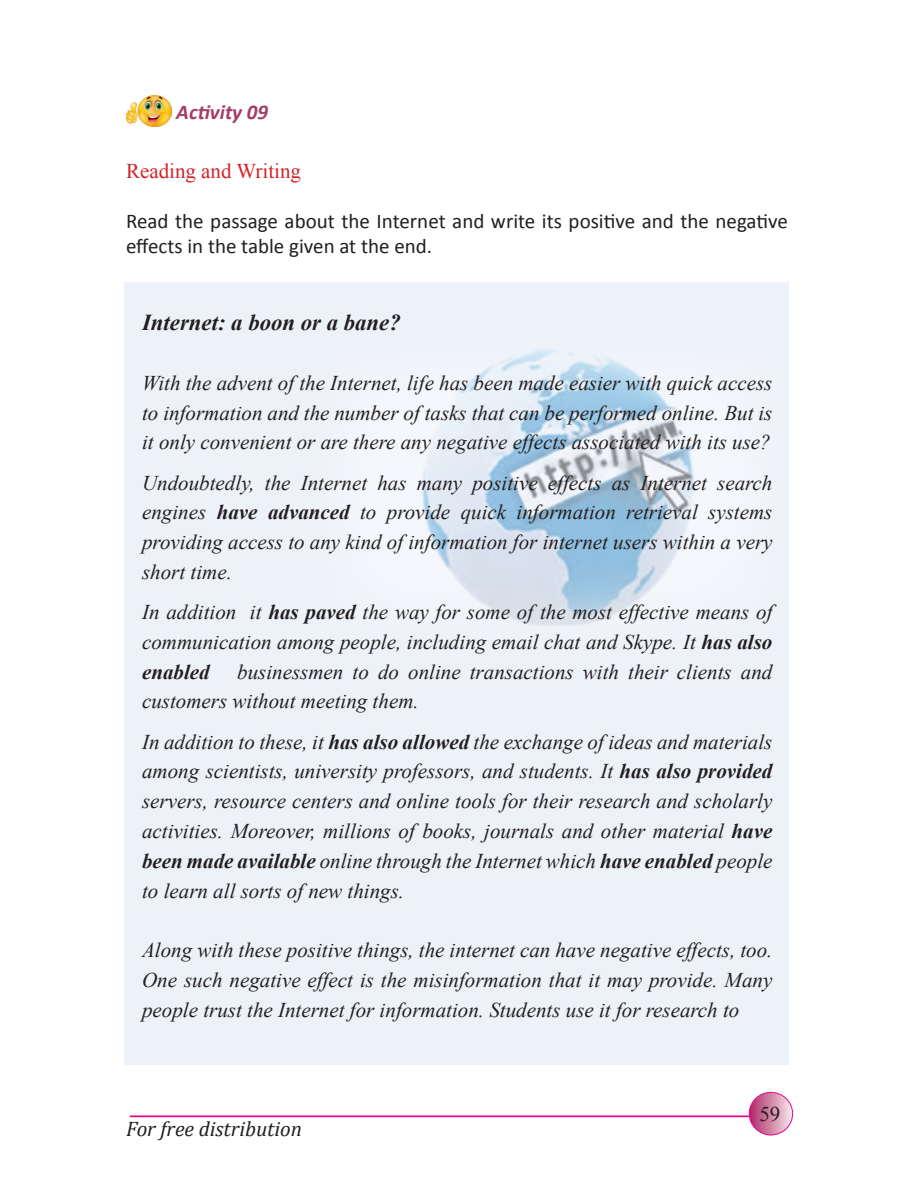
<style>
.page{position:relative;width:914px;height:1197px;background:#fff}
.page>*{position:absolute;margin:0;border:0;box-sizing:border-box;transform-origin:0 0}
.t1{font:italic 700 22.75px "Times New Roman";color:#231f20}
.t2{font:italic 21px/29.8px "Times New Roman";color:#231f20;text-align:justify}
.t3{font:21px/25.2px "Calibri";color:#231f20}
.t4{font:italic 21px "Cambria";color:#231f20}
.t5{font:21px "Times New Roman";color:#d1232a}
.t6{font:italic 700 21px "Calibri";color:#a53d6a}
.t7{font:21px "Times New Roman";color:#231f20}
.s1{font-weight:700}
</style>
<div class="page">
<hr style="left:130px;top:1115px;width:618px;height:2px;background:#ed028c">
<svg style="left:749px;top:1092px;width:43px;height:43px"></svg>
<div style="left:748px;top:1092px;width:45px;height:43px;border:1px solid #ed028c;border-radius:50%"></div>
<img style="left:126px;top:95px;width:45px;height:32px">
<div style="left:124px;top:283px;width:664px;height:782px;background:#edf2f9"></div>
<img style="left:422px;top:339px;width:367px;height:303px">
<p class="t6" style="left:176px;top:99px;width:93px">Activity 09</p>
<p class="t5" style="left:126px;top:156px;width:176px">Reading and Writing</p>
<p class="t3" style="left:126px;top:209px;width:663px">Read the passage about the Internet and write its positive and the negative effects in the table given at the end.</p>
<p class="t1" style="left:142px;top:307px;width:260px">Internet: a boon or a bane?</p>
<p class="t2" style="left:142px;top:368px;width:632px">With the advent of the Internet, life has been made easier with quick access to information and the number of tasks that can be performed online. But is it only convenient or are there any negative effects associated with its use?</p>
<p class="t2" style="left:142px;top:467px;width:632px">Undoubtedly, the Internet has many positive effects as Internet search engines <span class="s1">have advanced</span> to provide quick information retrieval systems providing access to any kind of information for internet users within a very short time.</p>
<p class="t2" style="left:142px;top:597px;width:632px">In addition it <span class="s1">has paved</span> the way for some of the most effective means of communication among people, including email chat and Skype. It <span class="s1">has also enabled</span></p>
<p class="t2" style="left:142px;top:656px;width:632px;text-indent:95px">businessmen to do online transactions with their clients and customers without meeting them.</p>
<p class="t2" style="left:142px;top:726px;width:632px">In addition to these, it <span class="s1">has also allowed</span> the exchange of ideas and materials among scientists, university professors, and students. It <span class="s1">has also provided </span>servers, resource centers and online tools for their research and scholarly activities. Moreover, millions of books, journals and other material <span class="s1">have been made available</span> online through the Internet which <span class="s1">have enabled</span> people to learn all sorts of new things.</p>
<p class="t2" style="left:142px;top:935px;width:632px">Along with these positive things, the internet can have negative effects, too.<br>One such negative effect is the misinformation that it may provide. Many people trust the Internet for information. Students use it for research to</p>
<p class="t4" style="left:126px;top:1114px;width:177px">For free distribution</p>
<p class="t7" style="left:759px;top:1099px;width:22px">59</p>
</div>
